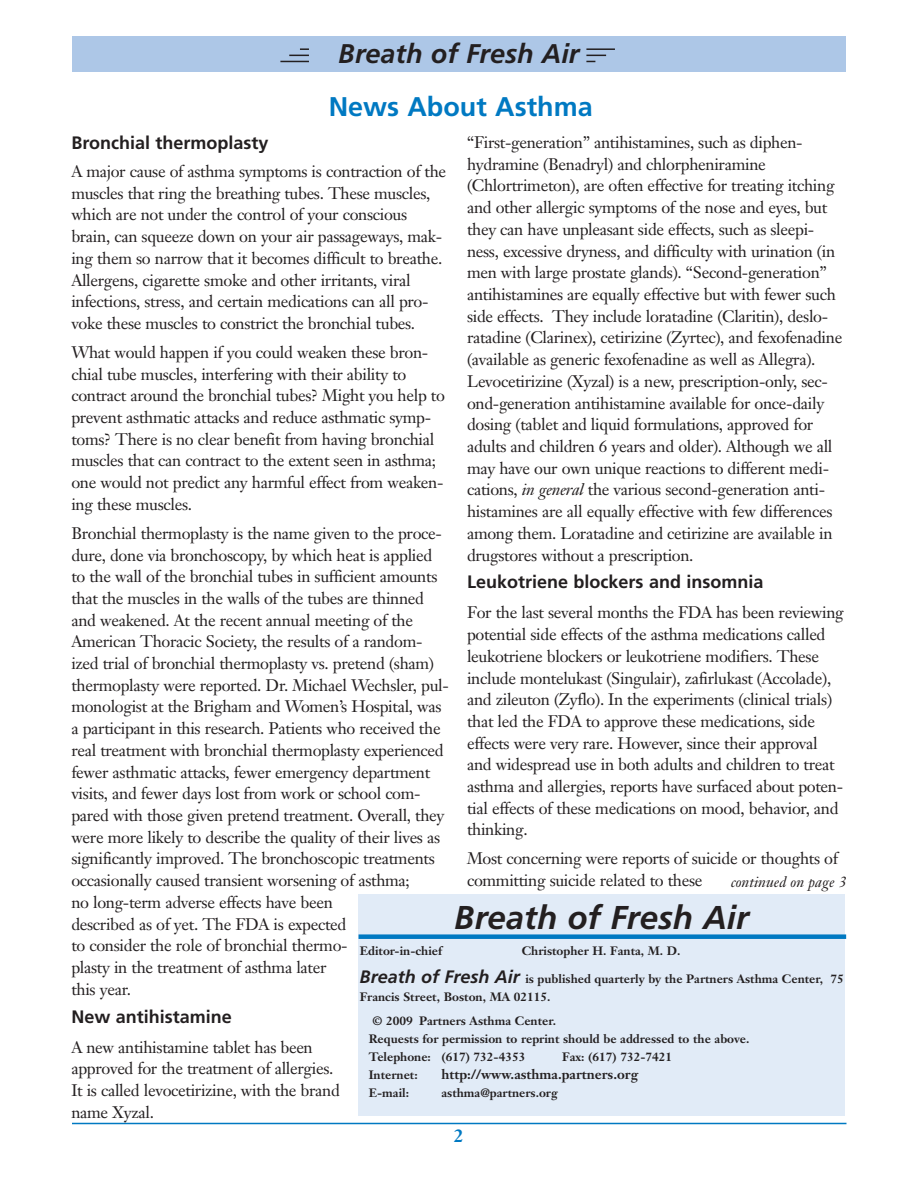
<style>
.page{position:relative;width:918px;height:1188px;background:#fff}
.page>*{position:absolute;margin:0;border:0;box-sizing:border-box;transform-origin:0 0}
.t1{font:italic 700 33px "Frutiger";color:#231f20}
.t2{font:italic 700 27px "Frutiger";color:#231f20}
.t3{font:700 27px "Frutiger";color:#0079c2}
.t4{font:700 18px "Frutiger";color:#231f20}
.t5{font:700 18px "Janson Text";color:#0079c2}
.t6{font:16.5px/21.8px "Janson Text";letter-spacing:-.02em;color:#231f20}
.t7{font:italic 15px "Janson Text";color:#231f20}
.t8{font:700 13.5px "Janson Text";color:#231f20}
.t9{font:700 12px/18px "Janson Text";color:#231f20}
.s1{font-style:italic}
.s2{font-family:"Frutiger";font-style:italic;font-size:18px}
</style>
<div class="page">
<div style="left:72px;top:36px;width:774px;height:36px;background:#adc7e7"></div>
<svg style="left:280px;top:48px;width:29px;height:14px"></svg>
<hr style="left:586px;top:48px;width:29px;height:2px;background:#231f20">
<svg style="left:586px;top:55px;width:20px;height:7px"></svg>
<hr style="left:72px;top:1123px;width:774px;height:1px;background:#0079c2">
<div style="left:358px;top:894px;width:487px;height:222px;background:#e1ebf7"></div>
<div style="left:359px;top:934px;width:487px;height:5px;background:#0079c2"></div>
<h2 class="t2" style="left:339px;top:38px;width:242px">Breath of Fresh Air</h2>
<h2 class="t3" style="left:329px;top:91px;width:266px">News About Asthma</h2>
<p class="t4" style="left:71px;top:132px;width:199px">Bronchial thermoplasty</p>
<p class="t6" style="left:71px;top:160px;width:376px">A major cause of asthma symptoms is contraction of the muscles that ring the breathing tubes. These muscles, which are not under the control of your conscious brain, can squeeze down on your air passageways, mak&shy;ing them so narrow that it becomes difficult to breathe.<br>Allergens, cigarette smoke and other irritants, viral infections, stress, and certain medications can all pro&shy;voke these muscles to constrict the bronchial tubes.</p>
<p class="t6" style="left:71px;top:341px;width:375px">What would happen if you could weaken these bron&shy;chial tube muscles, interfering with their ability to contract around the bronchial tubes? Might you help to prevent asthmatic attacks and reduce asthmatic symp&shy;toms? There is no clear benefit from having bronchial muscles that can contract to the extent seen in asthma; one would not predict any harmful effect from weaken&shy;ing these muscles.</p>
<p class="t6" style="left:71px;top:522px;width:379px">Bronchial thermoplasty is the name given to the proce&shy;dure, done via bronchoscopy, by which heat is applied to the wall of the bronchial tubes in sufficient amounts that the muscles in the walls of the tubes are thinned and weakened. At the recent annual meeting of the American Thoracic Society, the results of a random&shy;ized trial of bronchial thermoplasty vs. pretend (sham) thermoplasty were reported. Dr. Michael Wechsler, pul&shy;monologist at the Brigham and Women’s Hospital, was a participant in this research. Patients who received the real treatment with bronchial thermoplasty experienced fewer asthmatic attacks, fewer emergency department visits, and fewer days lost from work or school com&shy;pared with those given pretend treatment. Overall, they were more likely to describe the quality of their lives as significantly improved. The bronchoscopic treatments occasionally caused transient worsening of asthma;<br>no long-term adverse effects have been<br>described as of yet. The FDA is expected<br>to consider the role of bronchial thermo-<br>plasty in the treatment of asthma later<br>this year.</p>
<p class="t4" style="left:71px;top:1006px;width:162px">New antihistamine</p>
<p class="t6" style="left:71px;top:1036px;width:270px">A new antihistamine tablet has been approved for the treatment of allergies.<br>It is called levocetirizine, with the brand name Xyzal.</p>
<p class="t6" style="left:467px;top:131px;width:377px">“First-generation” antihistamines, such as diphen&shy;hydramine (Benadryl) and chlorpheniramine (Chlortrimeton), are often effective for treating itching and other allergic symptoms of the nose and eyes, but they can have unpleasant side effects, such as sleepi&shy;ness, excessive dryness, and difficulty with urination (in men with large prostate glands). “Second-generation” antihistamines are equally effective but with fewer such side effects. They include loratadine (Claritin), deslo&shy;ratadine (Clarinex), cetirizine (Zyrtec), and fexofenadine (available as generic fexofenadine as well as Allegra).<br>Levocetirizine (Xyzal) is a new, prescription-only, sec&shy;ond-generation antihistamine available for once-daily dosing (tablet and liquid formulations, approved for adults and children 6 years and older). Although we all may have our own unique reactions to different medi&shy;cations, <span class="s1">in general</span> the various second-generation anti&shy;histamines are all equally effective with few differences among them. Loratadine and cetirizine are available in drugstores without a prescription.</p>
<p class="t4" style="left:467px;top:572px;width:298px">Leukotriene blockers and insomnia</p>
<p class="t6" style="left:467px;top:602px;width:378px">For the last several months the FDA has been reviewing potential side effects of the asthma medications called leukotriene blockers or leukotriene modifiers. These include montelukast (Singulair), zafirlukast (Accolade), and zileuton (Zyflo). In the experiments (clinical trials) that led the FDA to approve these medications, side effects were very rare. However, since their approval and widespread use in both adults and children to treat asthma and allergies, reports have surfaced about poten&shy;tial effects of these medications on mood, behavior, and thinking.</p>
<p class="t6" style="left:467px;top:848px;width:372px">Most concerning were reports of suicide or thoughts of committing suicide related to these</p>
<h1 class="t1" style="left:455px;top:898px;width:296px">Breath of Fresh Air</h1>
<p class="t7" style="left:731px;top:872px;width:117px">continued on page 3</p>
<p class="t9" style="left:360px;top:941px;width:84px">Editor-in-chief</p>
<p class="t9" style="left:522px;top:941px;width:160px">Christopher H. Fanta, M. D.</p>
<p class="t9" style="left:360px;top:970px;width:485px"><span class="s2">Breath of Fresh Air</span> is published quarterly by the Partners Asthma Center, 75<br>Francis Street, Boston, MA 02115.</p>
<p class="t9" style="left:369px;top:1011px;width:382px;text-indent:4px">© 2009 Partners Asthma Center.<br>Requests for permission to reprint should be addressed to the above.<br>Telephone: (617) 732-4353</p>
<p class="t9" style="left:562px;top:1047px;width:112px">Fax: (617) 732-7421</p>
<p class="t9" style="left:369px;top:1065px;width:50px">Internet:</p>
<p class="t8" style="left:442px;top:1065px;width:198px">http://www.asthma.partners.org</p>
<p class="t9" style="left:369px;top:1083px;width:42px">E-mail:</p>
<p class="t9" style="left:442px;top:1083px;width:118px">asthma@partners.org</p>
<p class="t5" style="left:454px;top:1124px;width:12px">2</p>
</div>
